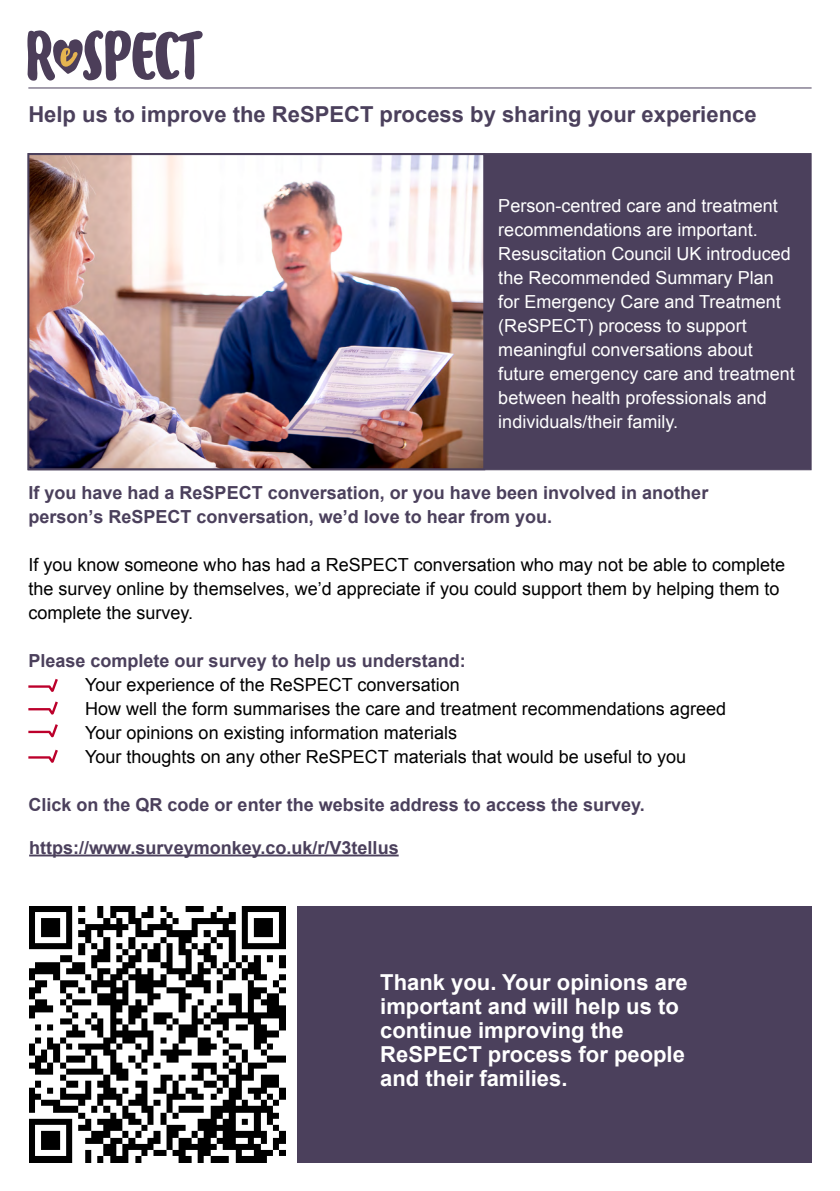
<style>
.page{position:relative;width:840px;height:1191px;background:#fff}
.page>*{position:absolute;margin:0;border:0;box-sizing:border-box;transform-origin:0 0}
.t1{font:700 22px/24px "Arial";color:#fff}
.t2{font:700 22px "Arial";color:#4b405c}
.t3{font:18px/24px "Arial";color:#000}
.t4{font:18px/24px "Arial";color:#fff}
.t5{font:700 18px/24px "Arial";color:#4b405c}
</style>
<div class="page">
<div style="left:297px;top:906px;width:514px;height:256px;background:#4b405c"></div>
<div style="left:28px;top:153px;width:783px;height:317px;background:#4b405c;border:1px solid #4b405c"></div>
<svg style="left:27px;top:30px;width:175px;height:51px"></svg>
<hr style="left:28px;top:88px;width:783px;height:1px;background:#4b405c">
<img style="left:30px;top:156px;width:452px;height:311px">
<div style="left:27px;top:153px;width:458px;height:317px;border:2px solid #4b405c"></div>
<svg style="left:28px;top:679px;width:30px;height:13px"></svg>
<svg style="left:28px;top:701px;width:30px;height:13px"></svg>
<svg style="left:28px;top:724px;width:30px;height:13px"></svg>
<svg style="left:28px;top:749px;width:30px;height:14px"></svg>
<img style="left:29px;top:906px;width:256px;height:256px">
<hr style="left:29px;top:854px;width:369px;height:2px;background:#4b405c">
<p class="t2" style="left:28px;top:100px;width:729px">Help us to improve the ReSPECT process by sharing your experience</p>
<p class="t4" style="left:498px;top:194px;width:281px">Person-centred care and treatment recommendations are important.</p>
<p class="t4" style="left:498px;top:242px;width:298px">Resuscitation Council UK introduced the Recommended Summary Plan for Emergency Care and Treatment (ReSPECT) process to support meaningful conversations about future emergency care and treatment between health professionals and individuals/their family.</p>
<p class="t5" style="left:28px;top:481px;width:681px">If you have had a ReSPECT conversation, or you have been involved in another person’s ReSPECT conversation, we’d love to hear from you.</p>
<p class="t3" style="left:28px;top:552px;width:758px">If you know someone who has had a ReSPECT conversation who may not be able to complete the survey online by themselves, we’d appreciate if you could support them by helping them to complete the survey.</p>
<p class="t5" style="left:28px;top:649px;width:439px">Please complete our survey to help us understand:</p>
<p class="t3" style="left:85px;top:672px;width:376px">Your experience of the ReSPECT conversation</p>
<p class="t3" style="left:85px;top:696px;width:642px">How well the form summarises the care and treatment recommendations agreed</p>
<p class="t3" style="left:85px;top:720px;width:373px">Your opinions on existing information materials</p>
<p class="t3" style="left:85px;top:744px;width:602px">Your thoughts on any other ReSPECT materials that would be useful to you</p>
<p class="t5" style="left:28px;top:793px;width:617px">Click on the QR code or enter the website address to access the survey.</p>
<p class="t5" style="left:29px;top:836px;width:371px">https://www.surveymonkey.co.uk/r/V3tellus</p>
<p class="t1" style="left:380px;top:970px;width:309px">Thank you. Your opinions are important and will help us to continue improving the<br>ReSPECT process for people and their families.</p>
</div>
